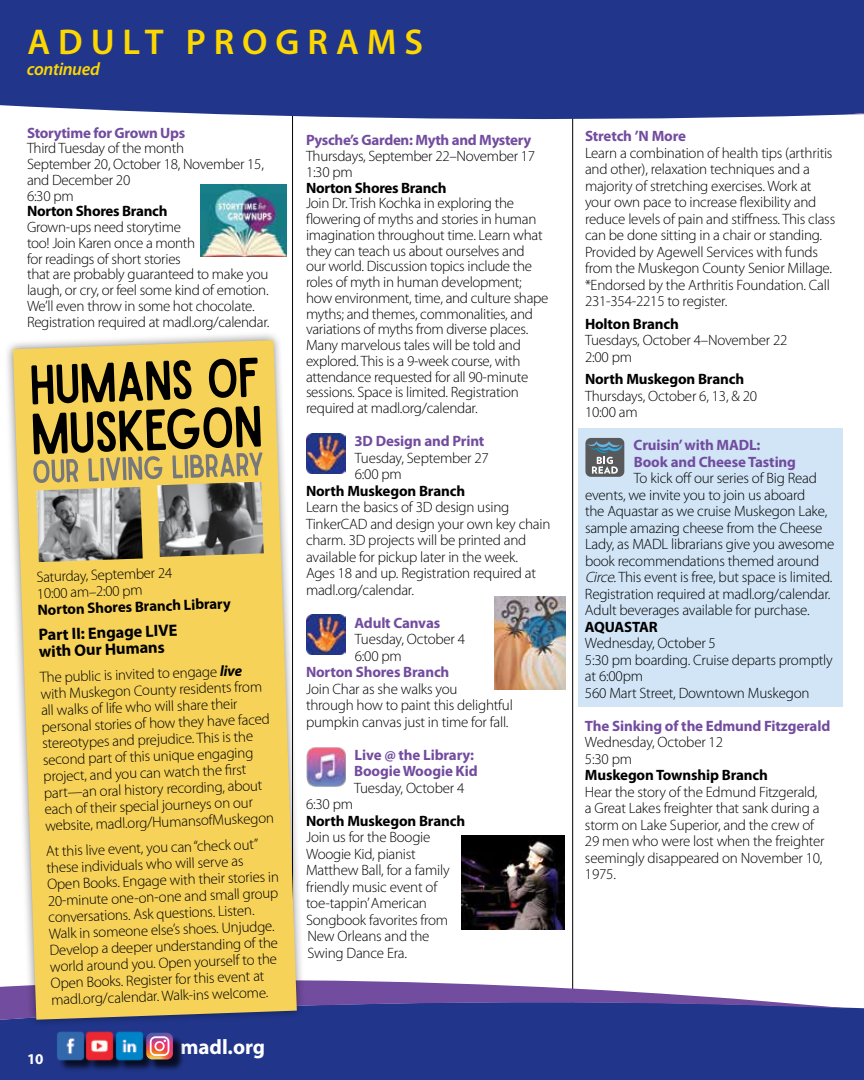
<style>
.page{position:relative;width:864px;height:1080px;background:#fff}
.page>*{position:absolute;margin:0;border:0;box-sizing:border-box;transform-origin:0 0}
.t1{font:600 36px "Myriad Pro";letter-spacing:.22em;color:#fdd700}
.t2{font:700 21px "Myriad Pro";color:#fff}
.t3{font:italic 600 18px "Myriad Pro";letter-spacing:-.02em;color:#fdd700}
.t4{font:700 16.5px/16.5px "Myriad Pro";color:#000}
.t5{font:300 15px/16.5px "Myriad Pro";letter-spacing:-.015em;color:#000}
.t6{font:700 15px/16.5px "Myriad Pro";letter-spacing:-.01em;color:#724c9f}
.t7{font:700 15px "Myriad Pro";letter-spacing:-.01em;color:#000}
.t8{font:700 15px "Myriad Pro";color:#fff}
.s1{font-weight:700;font-style:italic}
.s2{font-style:italic}
</style>
<div class="page">
<div style="left:578px;top:428px;width:265px;height:278px;background:#d1e5f6"></div>
<hr style="left:572px;top:69px;width:1px;height:975px;background:#000">
<hr style="left:292px;top:91px;width:1px;height:933px;background:#000">
<svg style="left:0;top:0;width:864px;height:124px;background:#304493"></svg>
<div style="left:846px;top:4px;width:18px;height:111px;background:#21368b"></div>
<div style="left:0;top:1021px;width:846px;height:59px;background:#21368b"></div>
<svg style="left:0;top:963px;width:846px;height:58px"></svg>
<svg style="left:846px;top:1007px;width:18px;height:73px"></svg>
<div style="left:58px;top:1034px;width:38px;height:38px;background:#000;opacity:.75"></div>
<img style="left:56px;top:1032px;width:28px;height:28px">
<div style="left:88px;top:1034px;width:38px;height:38px;background:#000;opacity:.75"></div>
<img style="left:86px;top:1032px;width:57px;height:28px">
<div style="left:117px;top:1034px;width:39px;height:38px;background:#000;opacity:.75"></div>
<div style="left:148px;top:1035px;width:37px;height:37px;background:#000;opacity:.75"></div>
<svg style="left:146px;top:1033px;width:27px;height:26px"></svg>
<img style="left:307px;top:433px;width:39px;height:40px">
<img style="left:307px;top:615px;width:39px;height:40px">
<img style="left:307px;top:747px;width:39px;height:40px">
<div style="left:585px;top:438px;width:39px;height:39px;background:#58595b;border-radius:5px"></div>
<svg style="left:587px;top:441px;width:35px;height:33px"></svg>
<img style="left:461px;top:836px;width:104px;height:94px">
<img style="left:495px;top:597px;width:71px;height:92px">
<svg style="left:3px;top:334px;width:304px;height:696px"></svg>
<svg style="left:13px;top:340px;width:284px;height:680px;background:#f1d168"></svg>
<svg style="left:31px;top:358px;width:231px;height:125px;background:#a28b40"></svg>
<img style="left:36px;top:487px;width:107px;height:75px">
<img style="left:157px;top:482px;width:107px;height:75px">
<img style="left:201px;top:185px;width:85px;height:71px">
<h1 class="t1" style="left:27px;top:19px;width:397px">ADULT PROGRAMS</h1>
<p class="t3" style="left:27px;top:58px;width:74px">continued</p>
<p class="t6" style="left:27px;top:124px;width:160px">Storytime for Grown Ups</p>
<p class="t5" style="left:27px;top:141px;width:238px;line-height:15.8px">Third Tuesday of the month<br>September 20, October 18, November 15, and December 20<br>6:30 pm</p>
<p class="t7" style="left:27px;top:202px;width:142px">Norton Shores Branch</p>
<p class="t5" style="left:27px;top:219px;width:244px;line-height:15.8px">Grown-ups need storytime<br>too! Join Karen once a month<br>for readings of short stories<br>that are probably guaranteed to make you laugh, or cry, or feel some kind of emotion.<br>We’ll even throw in some hot chocolate.<br>Registration required at madl.org/calendar.</p>
<p class="t5" style="left:36px;top:569px;width:137px;rotate:-2deg">Saturday, September 24<br>10:00 am–2:00 pm</p>
<p class="t7" style="left:37px;top:600px;width:195px;rotate:-2deg">Norton Shores Branch Library</p>
<p class="t4" style="left:38px;top:626px;width:140px;rotate:-2deg">Part II: Engage LIVE with Our Humans</p>
<p class="t5" style="left:40px;top:669px;width:231px;rotate:-2deg">The public is invited to engage <span class="s1">live </span>with Muskegon County residents from all walks of life who will share their personal stories of how they have faced stereotypes and prejudice. This is the second part of this unique engaging project, and you can watch the fi rst part—an oral history recording, about each of their special journeys on our website, madl.org/HumansofMuskegon</p>
<p class="t5" style="left:46px;top:843px;width:233px;rotate:-2deg">At this live event, you can “check out” these individuals who will serve as Open Books. Engage with their stories in 20-minute one-on-one and small group conversations. Ask questions. Listen.<br>Walk in someone else’s shoes. Unjudge.<br>Develop a deeper understanding of the world around you. Open yourself to the Open Books. Register for this event at madl.org/calendar. Walk-ins welcome.</p>
<p class="t8" style="left:27px;top:1049px;width:18px">10</p>
<h2 class="t2" style="left:180px;top:1033px;width:86px">madl.org</h2>
<p class="t6" style="left:306px;top:132px;width:227px">Pysche’s Garden: Myth and Mystery</p>
<p class="t5" style="left:306px;top:149px;width:231px;line-height:15.8px">Thursdays, September 22–November 17<br>1:30 pm</p>
<p class="t7" style="left:306px;top:178px;width:142px">Norton Shores Branch</p>
<p class="t5" style="left:306px;top:196px;width:244px;line-height:15.8px">Join Dr. Trish Kochka in exploring the flowering of myths and stories in human imagination throughout time. Learn what they can teach us about ourselves and<br>our world. Discussion topics include the roles of myth in human development; how environment, time, and culture shape myths; and themes, commonalities, and variations of myths from diverse places.<br>Many marvelous tales will be told and explored. This is a 9-week course, with attendance requested for all 90-minute sessions. Space is limited. Registration required at madl.org/calendar.</p>
<p class="t6" style="left:354px;top:432px;width:131px">3D Design and Print</p>
<p class="t5" style="left:355px;top:450px;width:136px">Tuesday, September 27<br>6:00 pm</p>
<p class="t7" style="left:306px;top:481px;width:161px">North Muskegon Branch</p>
<p class="t5" style="left:306px;top:499px;width:246px">Learn the basics of 3D design using TinkerCAD and design your own key chain charm. 3D projects will be printed and available for pickup later in the week.<br>Ages 18 and up. Registration required at madl.org/calendar.</p>
<p class="t6" style="left:354px;top:614px;width:87px">Adult Canvas</p>
<p class="t5" style="left:355px;top:631px;width:112px">Tuesday, October 4<br>6:00 pm</p>
<p class="t6" style="left:306px;top:663px;width:145px">Norton Shores Branch</p>
<p class="t5" style="left:306px;top:681px;width:208px">Join Char as she walks you<br>through how to paint this delightful pumpkin canvas just in time for fall.</p>
<p class="t6" style="left:354px;top:746px;width:125px">Live @ the Library:<br>Boogie Woogie Kid</p>
<p class="t5" style="left:354px;top:780px;width:112px">Tuesday, October 4</p>
<p class="t5" style="left:306px;top:796px;width:49px">6:30 pm</p>
<p class="t7" style="left:306px;top:811px;width:161px">North Muskegon Branch</p>
<p class="t5" style="left:306px;top:829px;width:145px">Join us for the Boogie<br>Woogie Kid, pianist<br>Matthew Ball, for a family friendly music event of toe-tappin’ American<br>Songbook favorites from<br>New Orleans and the<br>Swing Dance Era.</p>
<p class="t6" style="left:585px;top:127px;width:103px">Stretch ’N More</p>
<p class="t5" style="left:585px;top:145px;width:252px">Learn a combination of health tips (arthritis and other), relaxation techniques and a majority of stretching exercises. Work at your own pace to increase flexibility and reduce levels of pain and stiffness. This class can be done sitting in a chair or standing.<br>Provided by Agewell Services with funds from the Muskegon County Senior Millage. *Endorsed by the Arthritis Foundation. Call 231-354-2215 to register.</p>
<p class="t7" style="left:585px;top:314px;width:96px">Holton Branch</p>
<p class="t5" style="left:585px;top:332px;width:204px">Tuesdays, October 4–November 22<br>2:00 pm</p>
<p class="t7" style="left:585px;top:369px;width:161px">North Muskegon Branch</p>
<p class="t5" style="left:585px;top:388px;width:174px">Thursdays, October 6, 13, &amp; 20<br>10:00 am</p>
<p class="t6" style="left:634px;top:436px;width:164px">Cruisin’ with MADL:<br>Book and Cheese Tasting</p>
<p class="t5" style="left:585px;top:470px;width:251px;text-indent:49px">To kick off our series of Big Read events, we invite you to join us aboard<br>the Aquastar as we cruise Muskegon Lake, sample amazing cheese from the Cheese Lady, as MADL librarians give you awesome book recommendations themed around <span class="s2">Circe.</span>This event is free, but space is limited.<br>Registration required at madl.org/calendar.<br>Adult beverages available for purchase.</p>
<p class="t7" style="left:585px;top:617px;width:74px">AQUASTAR</p>
<p class="t5" style="left:585px;top:635px;width:249px">Wednesday, October 5<br>5:30 pm boarding. Cruise departs promptly at 6:00pm<br>560 Mart Street, Downtown Muskegon</p>
<p class="t6" style="left:585px;top:717px;width:247px">The Sinking of the Edmund Fitzgerald</p>
<p class="t5" style="left:585px;top:734px;width:140px">Wednesday, October 12<br>5:30 pm</p>
<p class="t7" style="left:585px;top:765px;width:184px">Muskegon Township Branch</p>
<p class="t5" style="left:585px;top:784px;width:241px">Hear the story of the Edmund Fitzgerald, a Great Lakes freighter that sank during a storm on Lake Superior, and the crew of 29 men who were lost when the freighter seemingly disappeared on November 10, 1975.</p>
</div>
